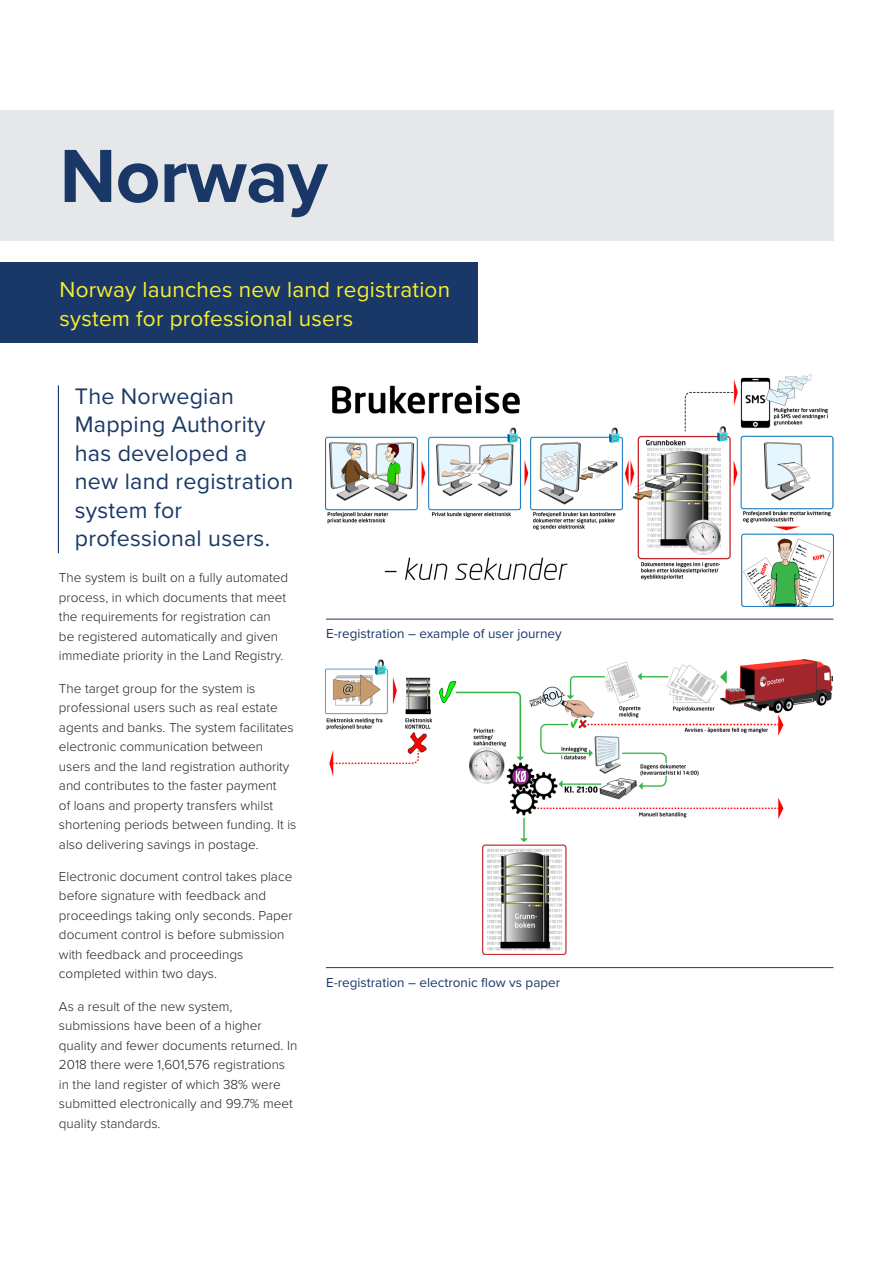
<style>
.page{position:relative;width:893px;height:1263px;background:#fff}
.page>*{position:absolute;margin:0;border:0;box-sizing:border-box;transform-origin:0 0}
.t1{font:700 78px "Proxima Nova";letter-spacing:-.01em;color:#1a3867}
.t2{font:23.25px/28.5px "Proxima Nova";letter-spacing:.01em;color:#1a3867}
.t3{font:22.5px/28.5px "Proxima Nova";letter-spacing:.01em;color:#f7ee32}
.t4{font:300 13.5px/19.5px "Proxima Nova";color:#231f20}
.t5{font:13.5px "Proxima Nova";color:#1a3867}
</style>
<div class="page">
<img style="left:325px;top:374px;width:508px;height:232px">
<img style="left:325px;top:660px;width:508px;height:294px">
<hr style="left:326px;top:619px;width:507px;height:1px;background:#1a3867">
<hr style="left:326px;top:967px;width:507px;height:1px;background:#1a3867">
<div style="left:0;top:111px;width:833px;height:130px;background:#e6e7e9"></div>
<div style="left:0;top:262px;width:477px;height:81px;background:#1a3867"></div>
<hr style="left:58px;top:385px;width:1px;height:168px;background:#1a3867">
<p class="t1" style="left:60px;top:118px;width:270px">Norway</p>
<p class="t3" style="left:60px;top:275px;width:392px">Norway launches new land registration system for professional users</p>
<p class="t2" style="left:75px;top:381px;width:220px">The Norwegian<br>Mapping Authority has developed a new land registration system for professional users.</p>
<p class="t4" style="left:59px;top:567px;width:231px">The system is built on a fully automated process, in which documents that meet the requirements for registration can be registered automatically and given immediate priority in the Land Registry.</p>
<p class="t4" style="left:59px;top:678px;width:239px">The target group for the system is professional users such as real estate agents and banks. The system facilitates electronic communication between users and the land registration authority and contributes to the faster payment<br>of loans and property transfers whilst shortening periods between funding. It is also delivering savings in postage.</p>
<p class="t4" style="left:59px;top:866px;width:235px">Electronic document control takes place before signature with feedback and proceedings taking only seconds. Paper document control is before submission with feedback and proceedings completed within two days.</p>
<p class="t4" style="left:59px;top:996px;width:240px">As a result of the new system, submissions have been of a higher quality and fewer documents returned. In 2018 there were 1,601,576 registrations in the land register of which 38% were submitted electronically and 99.7% meet quality standards.</p>
<p class="t5" style="left:326px;top:624px;width:237px">E-registration – example of user journey</p>
<p class="t5" style="left:326px;top:972px;width:236px">E-registration – electronic flow vs paper</p>
</div>
